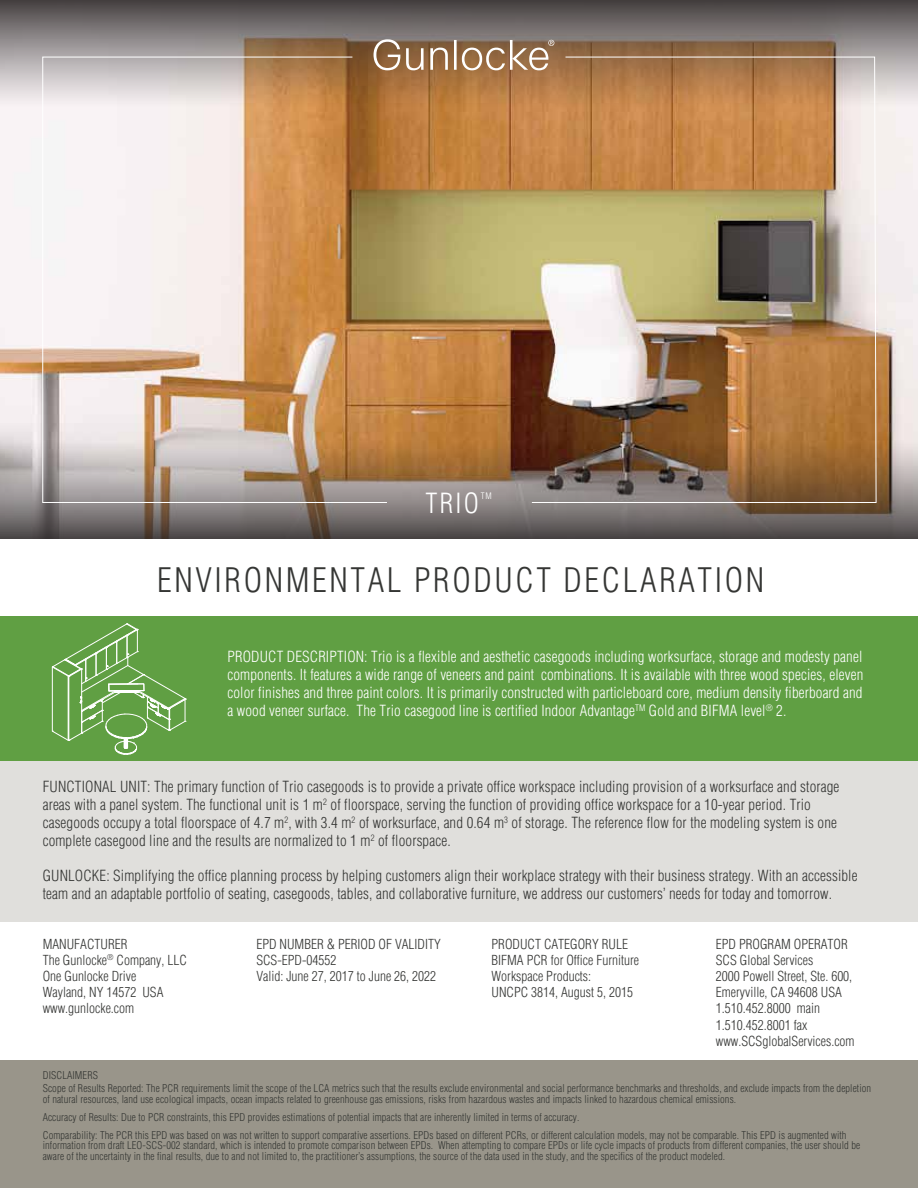
<style>
.page{position:relative;width:918px;height:1188px;background:#fff}
.page>*{position:absolute;margin:0;border:0;box-sizing:border-box;transform-origin:0 0}
.t1{font:300 condensed 33px "Helvetica";letter-spacing:.08em;color:#353634}
.t2{font:300 condensed 27.15px "Helvetica";color:#fff}
.t3{font:300 condensed 15px/18px "Helvetica";letter-spacing:.01em;color:#353634}
.t4{font:300 condensed 15px/18px "Helvetica";letter-spacing:.01em;color:#fff;text-align:justify}
.t5{font:300 condensed 13.5px/16.2px "Helvetica";color:#353634}
.t6{font:300 condensed 10.5px/18px "Helvetica";letter-spacing:.01em;color:#343633}
.t7{font:300 condensed 8.7px "Helvetica";color:#fff}
</style>
<div class="page">
<div style="left:0;top:1061px;width:918px;height:127px;background:#99958a"></div>
<div style="left:0;top:760px;width:918px;height:162px;background:#e0dfdc"></div>
<img style="left:0;top:106px;width:918px;height:335px">
<svg style="left:0;top:441px;width:918px;height:97px;background:#7b6e65"></svg>
<div style="left:0;top:616px;width:918px;height:144px;background:#609f43"></div>
<svg style="left:0;top:0;width:918px;height:106px;background:#7e7168"></svg>
<svg style="left:374px;top:39px;width:180px;height:31px;background:#a38569"></svg>
<svg style="left:42px;top:56px;width:346px;height:447px"></svg>
<img style="left:531px;top:56px;width:346px;height:447px">
<svg style="left:51px;top:623px;width:144px;height:138px"></svg>
<h2 class="t2" style="left:426px;top:486px;width:55px">TRIO</h2>
<p class="t7" style="left:481px;top:490px;width:12px">TM</p>
<h1 class="t1" style="left:157px;top:560px;width:609px">ENVIRONMENTAL PRODUCT DECLARATION</h1>
<p class="t4" style="left:228px;top:647px;width:637px">PRODUCT DESCRIPTION: Trio is a flexible and aesthetic casegoods including worksurface, storage and modesty panel components. It features a wide range of veneers and paint combinations. It is available with three wood species, eleven color finishes and three paint colors. It is primarily constructed with particleboard core, medium density fiberboard and a wood veneer surface. The Trio casegood line is certified Indoor Advantage<sup>TM</sup> Gold and BIFMA level<sup>®</sup> 2.</p>
<p class="t3" style="left:43px;top:778px;width:798px">FUNCTIONAL UNIT: The primary function of Trio casegoods is to provide a private office workspace including provision of a worksurface and storage areas with a panel system. The functional unit is 1 m<sup>2</sup> of floorspace, serving the function of providing office workspace for a 10-year period. Trio casegoods occupy a total floorspace of 4.7 m<sup>2</sup>, with 3.4 m<sup>2</sup> of worksurface, and 0.64 m<sup>3</sup> of storage. The reference flow for the modeling system is one complete casegood line and the results are normalized to 1 m<sup>2</sup> of floorspace.</p>
<p class="t3" style="left:43px;top:866px;width:816px">GUNLOCKE: Simplifying the office planning process by helping customers align their workplace strategy with their business strategy. With an accessible team and an adaptable portfolio of seating, casegoods, tables, and collaborative furniture, we address our customers’ needs for today and tomorrow.</p>
<p class="t5" style="left:43px;top:936px;width:146px">MANUFACTURER<br>The Gunlocke<sup>®</sup> Company, LLC<br>One Gunlocke Drive<br>Wayland, NY 14572 USA www.gunlocke.com</p>
<p class="t5" style="left:256px;top:936px;width:186px">EPD NUMBER &amp; PERIOD OF VALIDITY<br>SCS-EPD-04552<br>Valid: June 27, 2017 to June 26, 2022</p>
<p class="t5" style="left:492px;top:936px;width:149px">PRODUCT CATEGORY RULE<br>BIFMA PCR for Office Furniture<br>Workspace Products:<br>UNCPC 3814, August 5, 2015</p>
<p class="t5" style="left:716px;top:936px;width:140px">EPD PROGRAM OPERATOR<br>SCS Global Services<br>2000 Powell Street, Ste. 600,<br>Emeryville, CA 94608 USA<br>1.510.452.8000 main<br>1.510.452.8001 fax www.SCSglobalServices.com</p>
<p class="t6" style="left:43px;top:1068px;width:830px;line-height:13.5px">DISCLAIMERS<br>Scope of Results Reported: The PCR requirements limit the scope of the LCA metrics such that the results exclude environmental and social performance benchmarks and thresholds, and exclude impacts from the depletion</p>
<p class="t6" style="left:43px;top:1090px;width:805px">of natural resources, land use ecological impacts, ocean impacts related to greenhouse gas emissions, risks from hazardous wastes and impacts linked to hazardous chemical emissions.<br>Accuracy of Results: Due to PCR constraints, this EPD provides estimations of potential impacts that are inherently limited in terms of accuracy.<br>Comparability: The PCR this EPD was based on was not written to support comparative assertions. EPDs based on different PCRs, or different calculation models, may not be comparable. This EPD is augmented with</p>
<p class="t6" style="left:43px;top:1140px;width:819px;line-height:10.5px">information from draft LEO-SCS-002 standard, which is intended to promote comparison between EPDs. When attempting to compare EPDs or life cycle impacts of products from different companies, the user should be aware of the uncertainty in the final results, due to and not limited to, the practitioner’s assumptions, the source of the data used in the study, and the specifics of the product modeled.</p>
</div>
